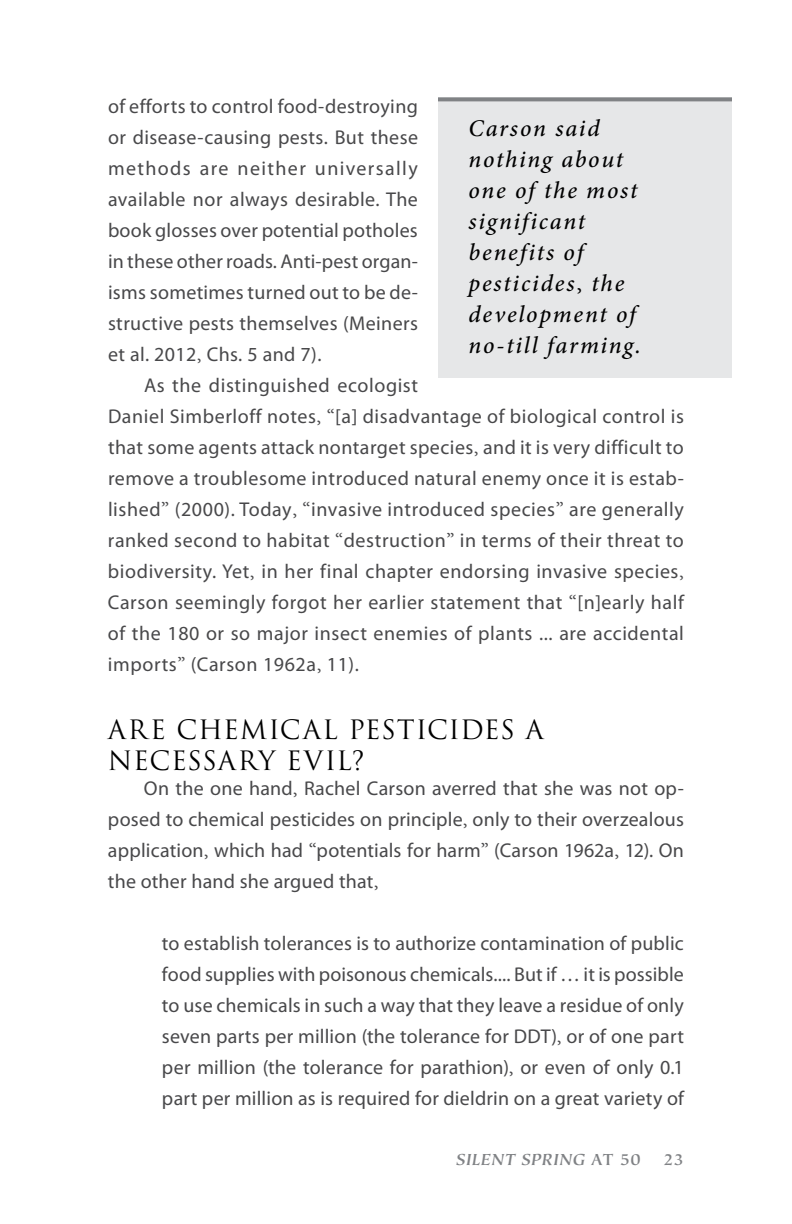
<style>
.page{position:relative;width:792px;height:1224px;background:#fff}
.page>*{position:absolute;margin:0;border:0;box-sizing:border-box;transform-origin:0 0}
.t1{font:26px "Trajan Pro";letter-spacing:.03em;color:#000}
.t2{font:26px "Trajan Pro";letter-spacing:.05em;color:#000}
.t3{font:italic 500 24px/31px "Minion Pro";letter-spacing:.075em;color:#000}
.t4{font:20px/31px "Myriad Pro";letter-spacing:.03em;color:#48484a;text-align:justify}
.t5{font:italic 700 18px "Tiepolo Std";letter-spacing:.025em;color:#808285}
.s1{font-family:"Minion Pro"}
.s2{font-weight:400;font-style:normal}
.s3{font-style:normal}
</style>
<div class="page">
<div style="left:438px;top:97px;width:294px;height:281px;background:#e6e7e8"></div>
<svg style="left:438px;top:97px;width:294px;height:4px"></svg>
<p class="t4" style="left:108px;top:90px;width:312px">of efforts to control food-destroying or disease-causing pests. But these methods are neither universally available nor always desirable. The book glosses over potential potholes in these other roads. Anti-pest organ&shy;isms sometimes turned out to be de&shy;structive pests themselves (Meiners et al. 2012<span class="s1">‚</span> Chs. 5 and 7).</p>
<p class="t4" style="left:108px;top:369px;width:578px;text-align:left;text-indent:36px">As the distinguished ecologist<br>Daniel Simberloff notes<span class="s1">‚ “</span>[a] disadvantage of biological control is that some agents attack nontarget species<span class="s1">‚</span> and it is very difficult to remove a troublesome introduced natural enemy once it is estab&shy;lished<span class="s1">”</span> (2000). Today<span class="s1">‚ “</span>invasive introduced species<span class="s1">”</span> are generally ranked second to habitat <span class="s1">“</span>destruction<span class="s1">”</span> in terms of their threat to biodiversity. Yet<span class="s1">‚</span> in her final chapter endorsing invasive species<span class="s1">‚ </span>Carson seemingly forgot her earlier statement that <span class="s1">“</span>[n]early half of the 180 or so major insect enemies of plants ... are accidental imports<span class="s1">”</span> (Carson 1962a<span class="s1">‚</span> 11).</p>
<p class="t3" style="left:468px;top:112px;width:174px">Carson said nothing about one of the most significant benefits of pesticides<span class="s2">‚</span> the development of no-till farming.</p>
<h1 class="t1" style="left:108px;top:713px;width:20px">ARE</h1>
<h1 class="t1" style="left:176px;top:713px;width:369px">CHEMICAL PESTICIDES A</h1>
<h1 class="t1" style="left:108px;top:744px;width:20px">NECE</h1>
<h1 class="t2" style="left:187px;top:744px;width:179px">SSARY EVIL?</h1>
<p class="t4" style="left:108px;top:772px;width:577px;text-indent:36px">On the one hand<span class="s1">‚</span> Rachel Carson averred that she was not op&shy;posed to chemical pesticides on principle<span class="s1">‚</span> only to their overzealous application<span class="s1">‚</span> which had <span class="s1">“</span>potentials for harm<span class="s1">”</span> (Carson 1962a<span class="s1">‚</span> 12). On the other hand she argued that<span class="s1">‚</span></p>
<p class="t4" style="left:162px;top:927px;width:524px">to establish tolerances is to authorize contamination of public food supplies with poisonous chemicals.... But if … it is possible to use chemicals in such a way that they leave a residue of only seven parts per million (the tolerance for DDT)<span class="s1">‚</span> or of one part per million (the tolerance for parathion)<span class="s1">‚</span> or even of only 0.1 part per million as is required for dieldrin on a great variety of</p>
<p class="t5" style="left:456px;top:1149px;width:229px">SILENT SPRING <span class="s3">at 50 23</span></p>
</div>
